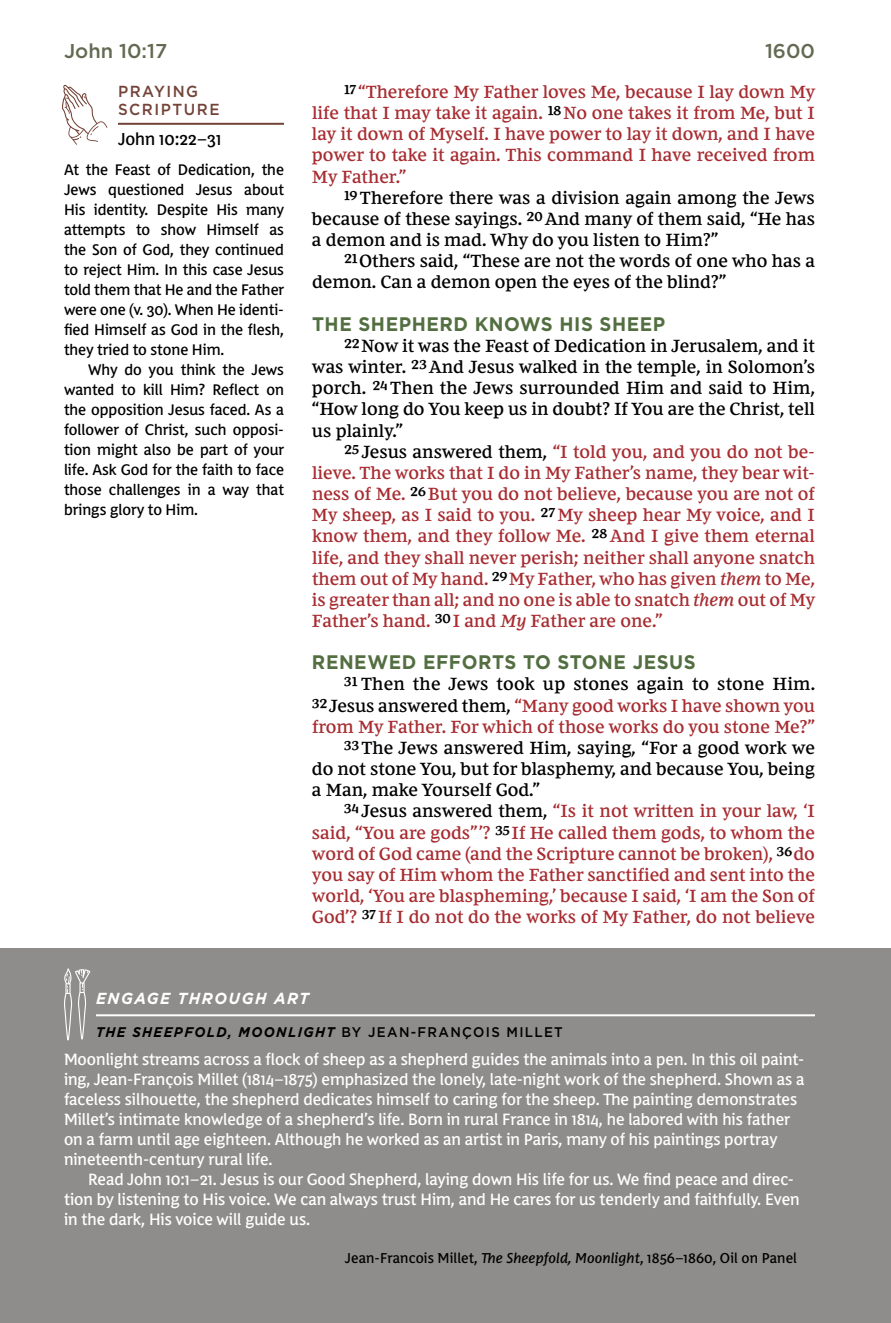
<style>
.page{position:relative;width:891px;height:1323px;background:#fff}
.page>*{position:absolute;margin:0;border:0;box-sizing:border-box;transform-origin:0 0}
.t1{font:500 20px "Gotham";color:#636a51}
.t2{font:700 19.6px "Gotham";letter-spacing:.03em;color:#536f41;scale:.95 1}
.t3{font:17.4px/21.2px "TNNKJV Serif 11";color:#a72c31;text-align:justify}
.t4{font:17.4px/21.2px "TNNKJV Serif 11";color:#000;text-align:justify}
.t5{font:17px "TNNKJV Sans 11";color:#000}
.t6{font:16px/20px "TNNKJV Sans 11";color:#fff}
.t7{font:500 16px/18px "Gotham";letter-spacing:.1em;color:#734338;scale:.95 1}
.t8{font:italic 700 16px "Gotham";letter-spacing:.1em;color:#fff;scale:.95 1}
.t9{font:15px/20px "TNNKJV Sans 11";color:#000;text-align:justify}
.t10{font:14px "TNNKJV Sans 11";letter-spacing:.01em;color:#000}
.t11{font:italic 700 14px "Gotham";letter-spacing:.1em;color:#000;scale:.95 1}
.s1{font-size:18.2px;color:#000}
.s2{font-size:18.2px}
.s3{color:#000}
.s4{font-style:italic}
.s5{font-weight:500;font-style:normal}
</style>
<div class="page">
<hr style="left:118px;top:123px;width:166px;height:2px;background:#734338">
<svg style="left:62px;top:85px;width:45px;height:60px"></svg>
<div style="left:0;top:948px;width:891px;height:375px;background:#8f8d8c"></div>
<hr style="left:96px;top:1014px;width:719px;height:2px;background:#fff">
<svg style="left:64px;top:968px;width:26px;height:72px"></svg>
<p class="t1" style="left:64px;top:38px;width:105px">John 10:17</p>
<p class="t1" style="left:765px;top:38px;width:51px">1600</p>
<p class="t7" style="left:118px;top:82px;width:108px">PRAYING<br>SCRIPTURE</p>
<p class="t5" style="left:118px;top:129px;width:105px">John 10:22–31</p>
<p class="t9" style="left:64px;top:159px;width:222px">At the Feast of Dedication, the Jews questioned Jesus about His identity. Despite His many attempts to show Himself as the Son of God, they continued to reject Him. In this case Jesus told them that He and the Father were one (v. 30). When He identi&shy;fied Himself as God in the flesh, they tried to stone Him.</p>
<p class="t9" style="left:64px;top:359px;width:222px;text-indent:24px">Why do you think the Jews wanted to kill Him? Reflect on the opposition Jesus faced. As a follower of Christ, such opposi&shy;tion might also be part of your life. Ask God for the faith to face those challenges in a way that brings glory to Him.</p>
<p class="t3" style="left:312px;top:81px;width:505px;text-indent:32px"><span class="s1">17</span>“Therefore My Father loves Me, because I lay down My life that I may take it again. <span class="s1">18</span>No one takes it from Me, but I lay it down of Myself. I have power to lay it down, and I have power to take it again. This command I have received from My Father.”</p>
<p class="t4" style="left:312px;top:187px;width:504px;text-indent:32px"><span class="s2">19</span>Therefore there was a division again among the Jews because of these sayings. <span class="s2">20</span>And many of them said, “He has a demon and is mad. Why do you listen to Him?”</p>
<p class="t4" style="left:312px;top:251px;width:505px;text-indent:32px"><span class="s2">21</span>Others said, “These are not the words of one who has a demon. Can a demon open the eyes of the blind?”</p>
<p class="t2" style="left:312px;top:311px;width:373px">THE SHEPHERD KNOWS HIS SHEEP</p>
<p class="t4" style="left:312px;top:335px;width:505px;text-indent:32px"><span class="s2">22</span>Now it was the Feast of Dedication in Jerusalem, and it was winter. <span class="s2">23</span>And Jesus walked in the temple, in Solomon’s porch. <span class="s2">24</span>Then the Jews surrounded Him and said to Him, “How long do You keep us in doubt? If You are the Christ, tell us plainly.”</p>
<p class="t3" style="left:312px;top:441px;width:505px;text-indent:32px"><span class="s1">25</span><span class="s3">Jesus answered them,</span> “I told you, and you do not be&shy;lieve. The works that I do in My Father’s name, they bear wit&shy;ness of Me. <span class="s1">26</span>But you do not believe, because you are not of My sheep, as I said to you. <span class="s1">27</span>My sheep hear My voice, and I know them, and they follow Me. <span class="s1">28</span>And I give them eternal life, and they shall never perish; neither shall anyone snatch them out of My hand. <span class="s1">29</span>My Father, who has given <span class="s4">them</span> to Me, is greater than all; and no one is able to snatch <span class="s4">them</span> out of My Father’s hand. <span class="s1">30</span>I and <span class="s4">My</span> Father are one.”</p>
<p class="t2" style="left:312px;top:649px;width:406px">RENEWED EFFORTS TO STONE JESUS</p>
<p class="t4" style="left:344px;top:674px;width:473px"><span class="s2">31</span> Then the Jews took up stones again to stone Him.</p>
<p class="t3" style="left:312px;top:695px;width:505px"><span class="s1">32</span><span class="s3">Jesus answered them,</span> “Many good works I have shown you</p>
<p class="t3" style="left:312px;top:716px;width:504px">from My Father. For which of those works do you stone Me?”</p>
<p class="t4" style="left:344px;top:737px;width:473px"><span class="s2">33</span>The Jews answered Him, saying, “For a good work we</p>
<p class="t4" style="left:312px;top:759px;width:504px">do not stone You, but for blasphemy, and because You, being</p>
<p class="t4" style="left:312px;top:780px;width:229px">a Man, make Yourself God.”</p>
<p class="t3" style="left:344px;top:801px;width:472px"><span class="s1">34</span><span class="s3">Jesus answered them,</span> “Is it not written in your law, ‘I</p>
<p class="t3" style="left:312px;top:822px;width:504px">said, “You are gods”’? <span class="s1">35</span>If He called them gods, to whom the</p>
<p class="t3" style="left:312px;top:843px;width:505px">word of God came (and the Scripture cannot be broken), <span class="s1">36</span>do</p>
<p class="t3" style="left:312px;top:864px;width:504px">you say of Him whom the Father sanctified and sent into the</p>
<p class="t3" style="left:312px;top:886px;width:505px">world, ‘You are blaspheming,’ because I said, ‘I am the Son of</p>
<p class="t3" style="left:312px;top:907px;width:505px">God’? <span class="s1">37</span>If I do not do the works of My Father, do not believe</p>
<p class="t8" style="left:96px;top:988px;width:226px">ENGAGE THROUGH ART</p>
<p class="t11" style="left:96px;top:1023px;width:493px">THE SHEEPFOLD, MOONLIGHT <span class="s5">BY JEAN-FRANÇOIS MILLET</span></p>
<p class="t6" style="left:64px;top:1049px;width:742px">Moonlight streams across a flock of sheep as a shepherd guides the animals into a pen. In this oil paint&shy;ing, Jean--François Millet (1814–1875) emphasized the lonely, late--night work of the shepherd. Shown as a faceless silhouette, the shepherd dedicates himself to caring for the sheep. The painting demonstrates Millet’s intimate knowledge of a shepherd’s life. Born in rural France in 1814, he labored with his father on a farm until age eighteen. Although he worked as an artist in Paris, many of his paintings portray nineteenth--century rural life.</p>
<p class="t6" style="left:64px;top:1169px;width:737px;text-indent:24px">Read John 10:1–21. Jesus is our Good Shepherd, laying down His life for us. We find peace and direc&shy;tion by listening to His voice. We can always trust Him, and He cares for us tenderly and faithfully. Even in the dark, His voice will guide us.</p>
<p class="t10" style="left:345px;top:1250px;width:454px">Jean--Francois Millet, <span class="s4">The Sheepfold, Moonlight</span>, 1856–1860, Oil on Panel</p>
</div>
